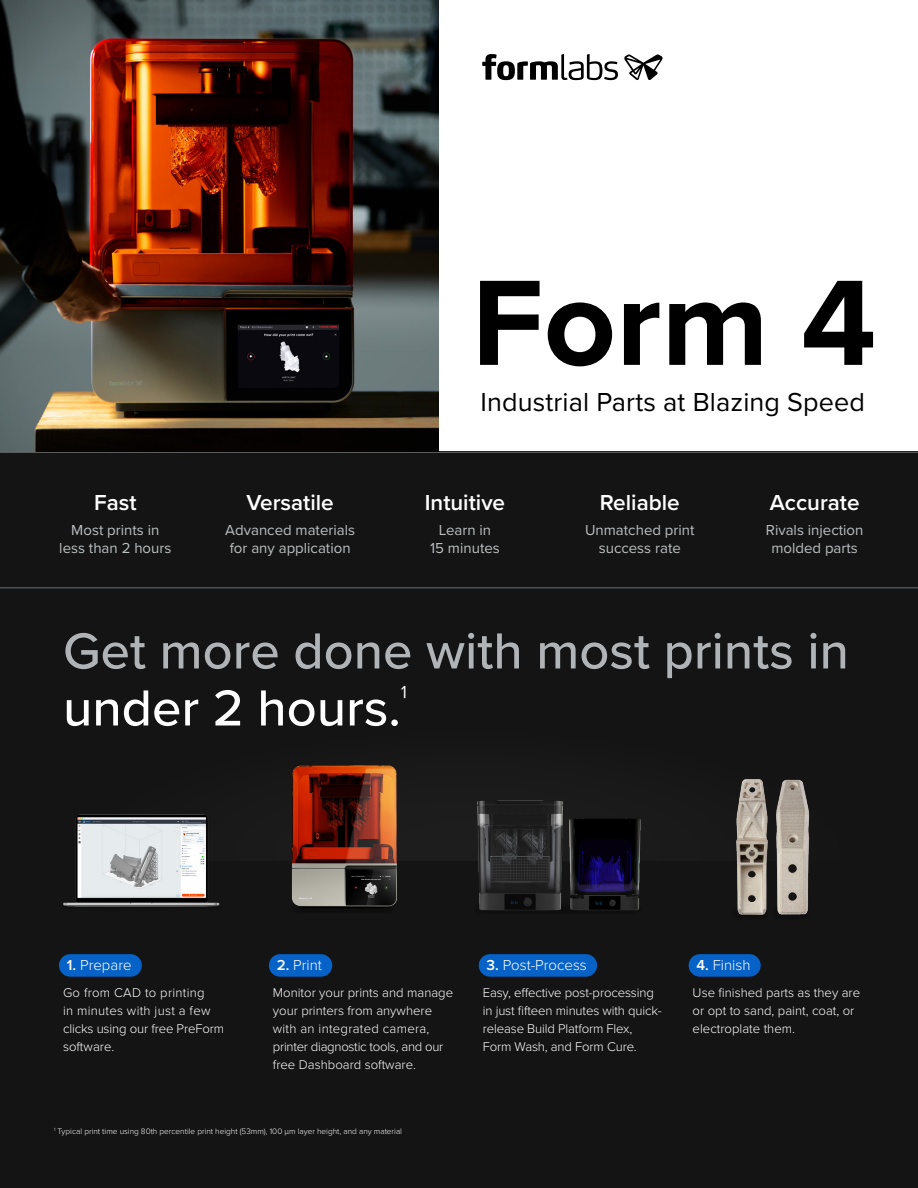
<style>
.page{position:relative;width:918px;height:1188px;background:#fff}
.page>*{position:absolute;margin:0;border:0;box-sizing:border-box;transform-origin:0 0}
.t1{font:700 126px "Proxima Nova";color:#000}
.t2{font:500 52.5px/57px "Proxima Nova";color:#b1b4b6}
.t3{font:27px "Proxima Nova";letter-spacing:.005em;color:#000}
.t4{font:600 22.5px "Proxima Nova";color:#fff}
.t5{font:15px/18px "Proxima Nova";color:#bcbec0;text-align:center}
.t6{font:300 15px "Proxima Nova";color:#fff}
.t7{font:300 13.2px/18px "Proxima Nova";color:#fff}
.t8{font:300 13.2px/18px "Proxima Nova";letter-spacing:.02em;color:#fff}
.t9{font:300 8.25px "Proxima Nova";color:#fff}
.s1{color:#fff}
.s2{font-weight:600}
</style>
<div class="page">
<div style="left:0;top:452px;width:918px;height:736px;background:#141414"></div>
<hr style="left:0;top:587px;width:918px;height:1px;background:#6d6e71">
<hr style="left:0;top:452px;width:918px;height:1px;background:#6d6e71">
<svg style="left:482px;top:54px;width:136px;height:26px"></svg>
<svg style="left:624px;top:54px;width:39px;height:26px"></svg>
<div style="left:59px;top:954px;width:83px;height:23px;background:#0762c8;border-radius:11px"></div>
<div style="left:269px;top:954px;width:63px;height:23px;background:#0762c8;border-radius:11px"></div>
<div style="left:479px;top:954px;width:118px;height:23px;background:#0762c8;border-radius:11px"></div>
<div style="left:689px;top:954px;width:72px;height:23px;background:#0762c8;border-radius:11px"></div>
<img style="left:0;top:0;width:439px;height:452px">
<img style="left:63px;top:814px;width:157px;height:93px">
<img style="left:291px;top:765px;width:106px;height:144px">
<img style="left:736px;top:779px;width:17px;height:136px">
<img style="left:753px;top:779px;width:57px;height:136px">
<img style="left:477px;top:800px;width:164px;height:111px">
<h1 class="t1" style="left:472px;top:229px;width:406px">Form 4</h1>
<h3 class="t4" style="left:94px;top:486px;width:44px">Fast</h3>
<p class="t5" style="left:59px;top:520px;width:114px">Most prints in less than 2 hours</p>
<h3 class="t4" style="left:246px;top:486px;width:89px">Versatile</h3>
<p class="t5" style="left:225px;top:520px;width:131px;text-align:left">Advanced materials for any application</p>
<h3 class="t3" style="left:481px;top:382px;width:386px">Industrial Parts at Blazing Speed</h3>
<h3 class="t4" style="left:425px;top:486px;width:82px">Intuitive</h3>
<p class="t5" style="left:430px;top:520px;width:71px">Learn in<br>15 minutes</p>
<h3 class="t4" style="left:600px;top:486px;width:81px">Reliable</h3>
<p class="t5" style="left:585px;top:520px;width:111px">Unmatched print success rate</p>
<h3 class="t4" style="left:770px;top:486px;width:91px">Accurate</h3>
<p class="t5" style="left:766px;top:520px;width:99px">Rivals injection molded parts</p>
<h2 class="t2" style="left:63px;top:621px;width:787px">Get more done with most prints in <span class="s1">under 2 hours.</span><sup>¹</sup></h2>
<p class="t6" style="left:67px;top:954px;width:66px"><span class="s2">1.</span> Prepare</p>
<p class="t8" style="left:63px;top:983px;width:163px">Go from CAD to printing<br>in minutes with just a few clicks using our free PreForm software.</p>
<p class="t6" style="left:277px;top:954px;width:47px"><span class="s2">2.</span> Print</p>
<p class="t7" style="left:273px;top:983px;width:182px">Monitor your prints and manage your printers from anywhere with an integrated camera, printer diagnostic tools, and our free Dashboard software.</p>
<p class="t9" style="left:54px;top:1125px;width:350px"><sup>1</sup> Typical print time using 80th percentile print height (53mm), 100 μm layer height, and any material</p>
<p class="t6" style="left:487px;top:954px;width:102px"><span class="s2">3.</span> Post-Process</p>
<p class="t7" style="left:483px;top:983px;width:180px">Easy, effective post-processing in just fifteen minutes with quick&shy;release Build Platform Flex,<br>Form Wash, and Form Cure.</p>
<p class="t6" style="left:697px;top:954px;width:55px"><span class="s2">4.</span> Finish</p>
<p class="t7" style="left:693px;top:983px;width:169px">Use finished parts as they are or opt to sand, paint, coat, or electroplate them.</p>
</div>
